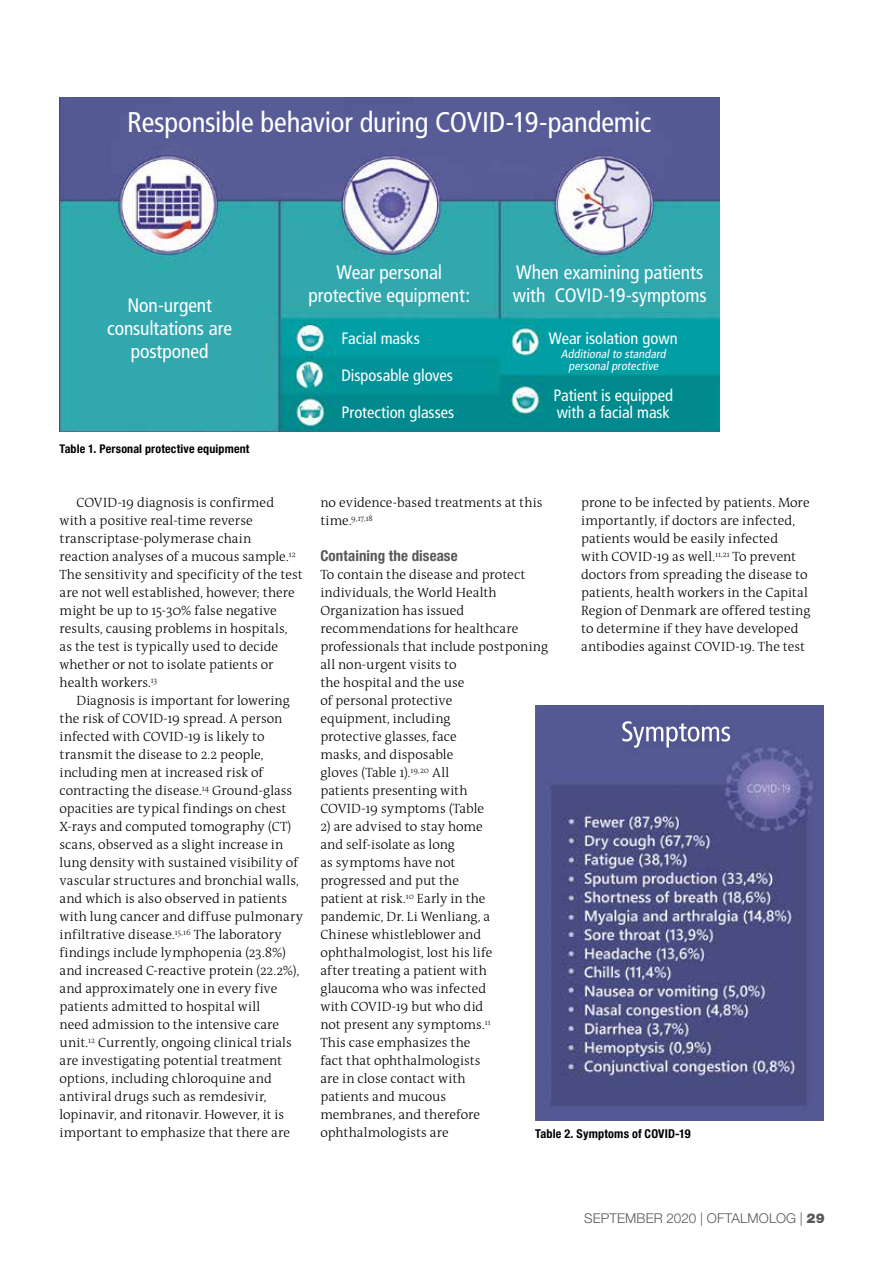
<style>
.page{position:relative;width:893px;height:1263px;background:#fff}
.page>*{position:absolute;margin:0;border:0;box-sizing:border-box;transform-origin:0 0}
.t1{font:condensed 28.5px "Frutiger";letter-spacing:-.005em;color:#fff}
.t2{font:condensed 19.5px/23.4px "Frutiger";letter-spacing:-.005em;color:#fff;text-align:center}
.t3{font:condensed 16.5px/16.5px "Frutiger";color:#fff}
.t4{font:700 condensed 15px "Helvetica Neue LT";letter-spacing:.005em;color:#575756}
.t5{font:300 13.5px/18px "The Antiqua B3";color:#000}
.t6{font:300 13.5px "Helvetica Neue LT";letter-spacing:.01em;color:#575756}
.t7{font:700 condensed 12.15px "Helvetica Neue LT";letter-spacing:.015em;color:#000}
.t8{font:italic condensed 12px/12px "Frutiger";color:#fff;text-align:center}
.t9{font:700 condensed 12px "Helvetica Neue LT";letter-spacing:.015em;color:#000}
.t10{font:300 7.8px "The Antiqua B3";color:#000}
.s1{font-size:13.5px}
.s2{font-weight:900}
</style>
<div class="page">
<img style="left:60px;top:98px;width:659px;height:334px">
<img style="left:535px;top:705px;width:288px;height:415px">
<svg style="left:622px;top:721px;width:108px;height:27px"></svg>
<h1 class="t1" style="left:127px;top:106px;width:525px">Responsible behavior during COVID-19-pandemic</h1>
<h2 class="t2" style="left:107px;top:293px;width:126px">Non-urgent consultations are postponed</h2>
<p class="t9" style="left:60px;top:441px;width:191px">Table 1. Personal protective equipment</p>
<h2 class="t2" style="left:309px;top:260px;width:163px">Wear personal protective equipment:</h2>
<h2 class="t2" style="left:513px;top:260px;width:195px;text-align:left">When examining patients with COVID-19-symptoms</h2>
<p class="t3" style="left:341px;top:331px;width:80px">Facial masks</p>
<p class="t3" style="left:341px;top:367px;width:113px">Disposable gloves</p>
<p class="t3" style="left:341px;top:404px;width:114px">Protection glasses</p>
<p class="t3" style="left:549px;top:330px;width:130px">Wear isolation gown</p>
<p class="t8" style="left:561px;top:348px;width:109px">Additionalto standard personalprotective</p>
<p class="t3" style="left:553px;top:387px;width:121px">Patient is equipped with a facial mask</p>
<p class="t5" style="left:60px;top:494px;width:245px;text-indent:17px">COVID-19 diagnosis is confirmed with a positive real-time reverse transcriptase-polymerase chain reaction analyses of a mucous sample.<sup>12<br></sup>The sensitivity and specificity of the test are not well established, however; there might be up to 15-30% false negative results, causing problems in hospitals, as the test is typically used to decide whether or not to isolate patients or health workers.<sup>13</sup></p>
<p class="t5" style="left:60px;top:692px;width:245px;text-indent:17px">Diagnosis is important for lowering the risk of COVID-19 spread. A person infected with COVID-19 is likely to transmit the disease to 2.2 people, including men at increased risk of contracting the disease.<sup>14</sup> Ground-glass opacities are typical findings on chest X-rays and computed tomography (CT) scans, observed as a slight increase in lung density with sustained visibility of vascular structures and bronchial walls, and which is also observed in patients with lung cancer and diffuse pulmonary infiltrative disease.<sup>15,16</sup> The laboratory findings include lymphopenia (23.8%) and increased C-reactive protein (22.2%), and approximately one in every five patients admitted to hospital will<br>need admission to the intensive care unit.<sup>12</sup> Currently, ongoing clinical trials are investigating potential treatment options, including chloroquine and antiviral drugs such as remdesivir, lopinavir, and ritonavir. However, it is important to emphasize that there are</p>
<p class="t5" style="left:320px;top:494px;width:224px">no evidence-based treatments at this</p>
<p class="t10" style="left:320px;top:514px;width:54px"><span class="s1">time.</span>9,17,18</p>
<p class="t4" style="left:320px;top:547px;width:139px">Containing the disease</p>
<p class="t5" style="left:320px;top:566px;width:229px">To contain the disease and protect individuals, the World Health<br>Organization has issued recommendations for healthcare professionals that include postponing all non-urgent visits to<br>the hospital and the use<br>of personal protective<br>equipment, including<br>protective glasses, face<br>masks, and disposable<br>gloves (Table 1).<sup>19,20</sup> All<br>patients presenting with<br>COVID-19 symptoms (Table</p>
<p class="t5" style="left:320px;top:818px;width:174px">2) are advised to stay home and self-isolate as long<br>as symptoms have not progressed and put the patient at risk.<sup>10</sup> Early in the pandemic, Dr. Li Wenliang, a<br>Chinese whistleblower and ophthalmologist, lost his life after treating a patient with glaucoma who was infected with COVID-19 but who did not present any symptoms.<sup>11<br></sup>This case emphasizes the fact that ophthalmologists are in close contact with patients and mucous membranes, and therefore ophthalmologists are</p>
<p class="t5" style="left:581px;top:494px;width:231px">prone to be infected by patients. More importantly, if doctors are infected, patients would be easily infected<br>with COVID-19 as well.<sup>11,21</sup> To prevent doctors from spreading the disease to patients, health workers in the Capital Region of Denmark are offered testing to determine if they have developed antibodies against COVID-19. The test</p>
<p class="t7" style="left:535px;top:1126px;width:157px">Table 2. Symptoms of COVID-19</p>
<p class="t6" style="left:584px;top:1209px;width:242px">SEPTEMBER 2020 | OFTALMOLOG | <span class="s2">29</span></p>
</div>
